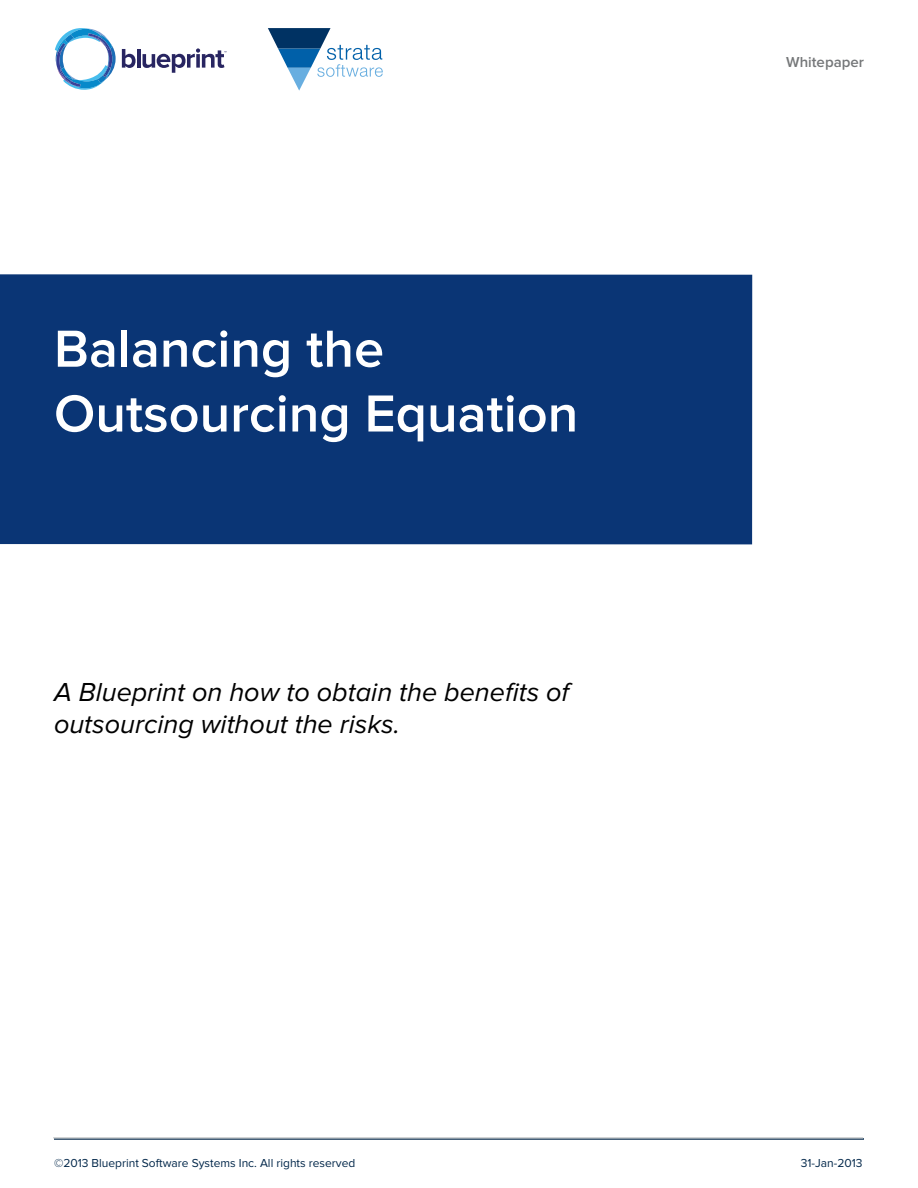
<style>
.page{position:relative;width:918px;height:1188px;background:#fff}
.page>*{position:absolute;margin:0;border:0;box-sizing:border-box;transform-origin:0 0}
.t1{font:600 54px/64.8px "Proxima Nova";color:#fff}
.t2{font:italic 27px/32.4px "Proxima Nova";color:#000}
.t3{font:600 15px "Proxima Nova";color:#757779}
.t4{font:12px "Proxima Nova";color:#002649}
</style>
<div class="page">
<hr style="left:54px;top:1138px;width:810px;height:2px;background:#002649">
<svg style="left:122px;top:49px;width:14px;height:19px"></svg>
<hr style="left:137px;top:49px;width:4px;height:19px;background:#282561">
<svg style="left:55px;top:28px;width:61px;height:62px"></svg>
<svg style="left:143px;top:48px;width:84px;height:25px"></svg>
<hr style="left:53px;top:1137px;width:810px;height:2px;background:#d1d3d4">
<div style="left:0;top:274px;width:752px;height:270px;background:#0a3575"></div>
<svg style="left:268px;top:28px;width:115px;height:63px"></svg>
<h1 class="t1" style="left:54px;top:317px;width:526px">Balancing the<br>Outsourcing Equation</h1>
<p class="t2" style="left:54px;top:676px;width:517px">A Blueprint on how to obtain the benefits of outsourcing without the risks.</p>
<p class="t3" style="left:786px;top:53px;width:79px">Whitepaper</p>
<p class="t4" style="left:54px;top:1157px;width:303px">©2013 Blueprint Software Systems Inc. All rights reserved</p>
<p class="t4" style="left:801px;top:1157px;width:63px">31-Jan-2013</p>
</div>
